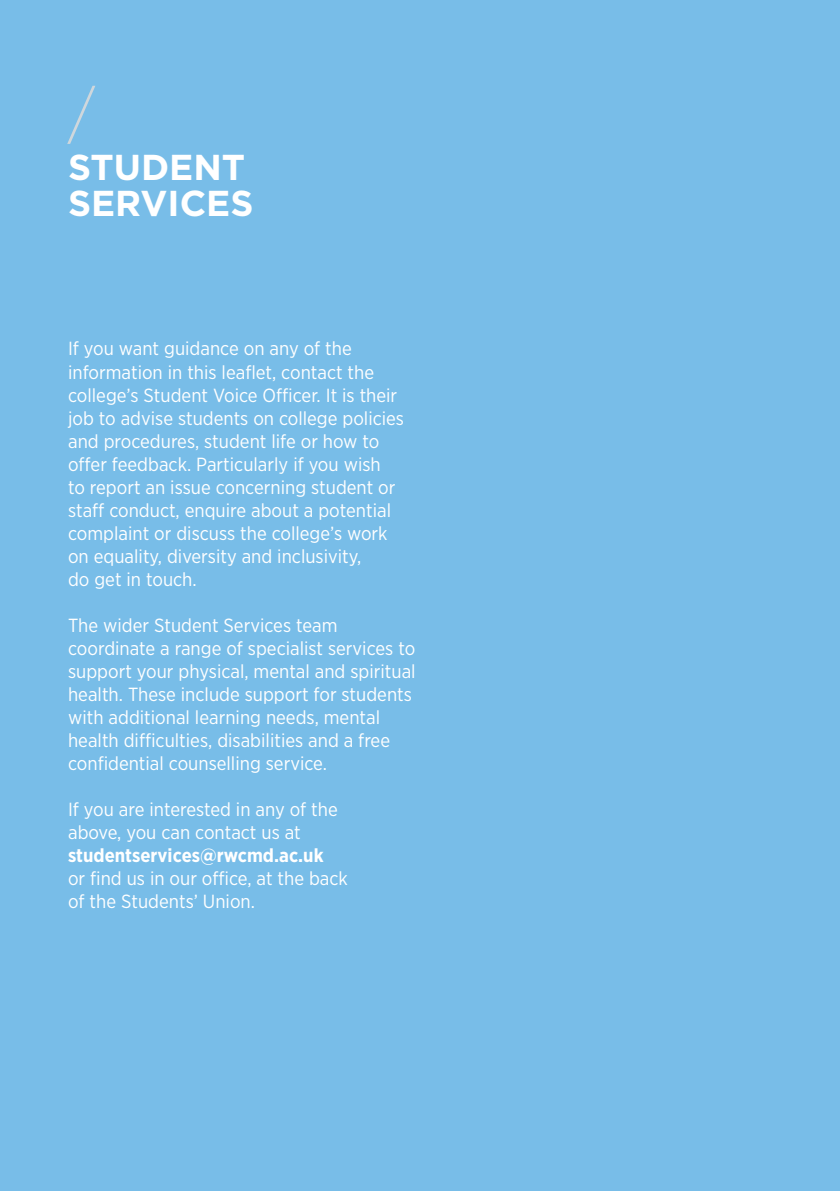
<style>
.page{position:relative;width:840px;height:1191px;background:#fff}
.page>*{position:absolute;margin:0;border:0;box-sizing:border-box;transform-origin:0 0}
.t1{font:300 64px "Gotham Narrow";color:#cfd7dc}
.t2{font:700 36px/36px "Gotham";color:#fff}
.t3{font:19px/23px "Gotham Narrow";color:#fff}
.t4{font:700 19px "Gotham Narrow";color:#fff}
</style>
<div class="page">
<div style="left:0;top:0;width:839px;height:1191px;background:#78bde8"></div>
<h1 class="t1" style="left:68px;top:91px;width:29px">/</h1>
<h2 class="t2" style="left:68px;top:153px;width:187px">STUDENT<br>SERVICES</h2>
<p class="t3" style="left:68px;top:339px;width:337px">If you want guidance on any of the information in this leaflet, contact the college’s Student Voice Officer. It is their job to advise students on college policies and procedures, student life or how to offer feedback. Particularly if you wish<br>to report an issue concerning student or staff conduct, enquire about a potential complaint or discuss the college’s work on equality, diversity and inclusivity,<br>do get in touch.</p>
<p class="t3" style="left:68px;top:615px;width:349px">The wider Student Services team coordinate a range of specialist services to support your physical, mental and spiritual health. These include support for students with additional learning needs, mental health difficulties, disabilities and a free confidential counselling service.</p>
<p class="t3" style="left:68px;top:799px;width:271px">If you are interested in any of the above, you can contact us at</p>
<p class="t4" style="left:68px;top:848px;width:257px">studentservices@rwcmd.ac.uk</p>
<p class="t3" style="left:68px;top:868px;width:281px">or find us in our office, at the back of the Students’ Union.</p>
</div>
